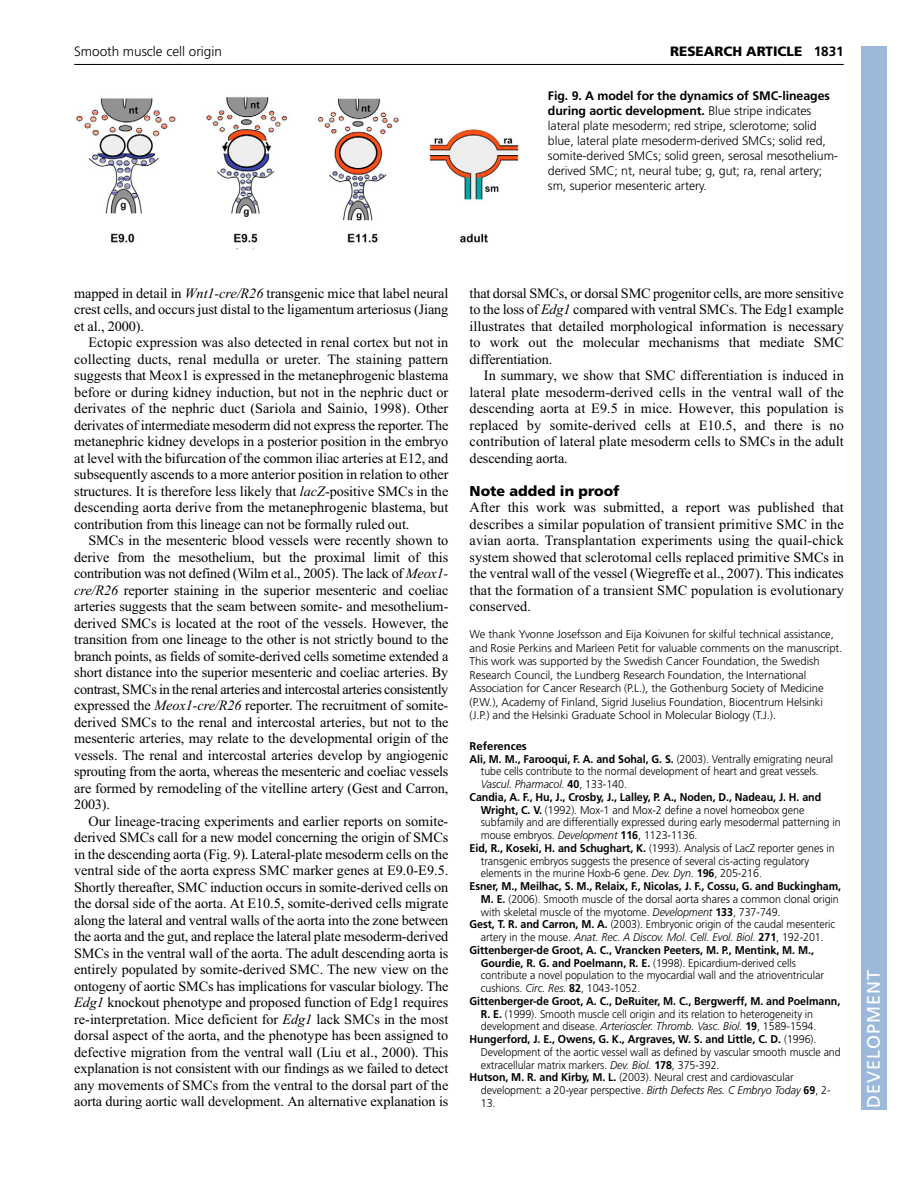
<style>
.page{position:relative;width:918px;height:1188px;background:#fff}
.page>*{position:absolute;margin:0;border:0;box-sizing:border-box;transform-origin:0 0}
.t1{font:18px "Frutiger LT Std";letter-spacing:.055em;color:#fff}
.t2{font:14.25px/16.5px "Times New Roman";letter-spacing:-.005em;color:#000;text-align:justify}
.t3{font:900 14.25px "Frutiger LT Std";color:#000}
.t4{font:300 13.5px "Frutiger LT Std";color:#000}
.t5{font:900 13.5px "Frutiger LT Std";color:#000}
.t6{font:300 12.3px/15px "Frutiger LT Std";letter-spacing:-.005em;color:#000}
.t7{font:300 11.25px "Frutiger LT Std";letter-spacing:-.005em;color:#000;scale:.95 1}
.t8{font:300 11.25px/13.5px "Frutiger LT Std";letter-spacing:-.005em;color:#000}
.t9{font:700 11.25px "Frutiger LT Std";letter-spacing:-.005em;color:#000;scale:.95 1}
.t10{font:italic 300 11.25px "Frutiger LT Std";letter-spacing:-.005em;color:#000;scale:.95 1}
.t11{font:700 11.25px "Frutiger LT Std";letter-spacing:-.005em;color:#000}
.s1{font-weight:700}
.s2{font-style:italic}
.s3{font-weight:300}
.s4{font-weight:700;font-style:normal}
.s5{font-style:normal}
</style>
<div class="page">
<hr style="left:74px;top:64px;width:770px;height:1px;background:#000">
<img style="left:76px;top:97px;width:444px;height:153px">
<div style="left:861px;top:46px;width:25px;height:1064px;background:#9cb9db"></div>
<p class="t4" style="left:74px;top:46px;width:149px">Smooth muscle cell origin</p>
<p class="t5" style="left:670px;top:46px;width:175px">RESEARCH ARTICLE <span class="s1">1831</span></p>
<p class="t6" style="left:548px;top:89px;width:292px"><span class="s1">Fig. 9. A model for the dynamics of SMC-lineages during aortic development.</span> Blue stripe indicates lateral plate mesoderm; red stripe, sclerotome; solid blue, lateral plate mesoderm-derived SMCs; solid red, somite-derived SMCs; solid green, serosal mesothelium&shy;derived SMC; nt, neural tube; g, gut; ra, renal artery; sm, superior mesenteric artery.</p>
<p class="t2" style="left:74px;top:286px;width:376px">mapped in detail in <span class="s2">Wnt1-cre/R26</span> transgenic mice that label neural crest cells, and occurs just distal to the ligamentum arteriosus (Jiang et al., 2000).</p>
<p class="t2" style="left:74px;top:336px;width:376px;text-indent:14px">Ectopic expression was also detected in renal cortex but not in collecting ducts, renal medulla or ureter. The staining pattern suggests that Meox1 is expressed in the metanephrogenic blastema before or during kidney induction, but not in the nephric duct or derivates of the nephric duct (Sariola and Sainio, 1998). Other derivates of intermediate mesoderm did not express the reporter. The metanephric kidney develops in a posterior position in the embryo at level with the bifurcation of the common iliac arteries at E12, and subsequently ascends to a more anterior position in relation to other structures. It is therefore less likely that <span class="s2">lacZ</span>-positive SMCs in the descending aorta derive from the metanephrogenic blastema, but contribution from this lineage can not be formally ruled out.</p>
<p class="t2" style="left:74px;top:534px;width:376px;text-indent:14px">SMCs in the mesenteric blood vessels were recently shown to derive from the mesothelium, but the proximal limit of this contribution was not defined (Wilm et al., 2005). The lack of <span class="s2">Meox1- cre/R26</span> reporter staining in the superior mesenteric and coeliac arteries suggests that the seam between somite- and mesothelium&shy;derived SMCs is located at the root of the vessels. However, the transition from one lineage to the other is not strictly bound to the branch points, as fields of somite-derived cells sometime extended a short distance into the superior mesenteric and coeliac arteries. By contrast, SMCs in the renal arteries and intercostal arteries consistently expressed the <span class="s2">Meox1-cre/R26</span> reporter. The recruitment of somite&shy;derived SMCs to the renal and intercostal arteries, but not to the mesenteric arteries, may relate to the developmental origin of the vessels. The renal and intercostal arteries develop by angiogenic sprouting from the aorta, whereas the mesenteric and coeliac vessels are formed by remodeling of the vitelline artery (Gest and Carron, 2003).</p>
<p class="t2" style="left:74px;top:814px;width:376px;text-indent:14px">Our lineage-tracing experiments and earlier reports on somite&shy;derived SMCs call for a new model concerning the origin of SMCs in the descending aorta (Fig. 9). Lateral-plate mesoderm cells on the ventral side of the aorta express SMC marker genes at E9.0-E9.5.<br>Shortly thereafter, SMC induction occurs in somite-derived cells on the dorsal side of the aorta. At E10.5, somite-derived cells migrate along the lateral and ventral walls of the aorta into the zone between the aorta and the gut, and replace the lateral plate mesoderm-derived SMCs in the ventral wall of the aorta. The adult descending aorta is entirely populated by somite-derived SMC. The new view on the ontogeny of aortic SMCs has implications for vascular biology. The <span class="s2">Edg1</span> knockout phenotype and proposed function of Edg1 requires re-interpretation. Mice deficient for <span class="s2">Edg1</span> lack SMCs in the most dorsal aspect of the aorta, and the phenotype has been assigned to defective migration from the ventral wall (Liu et al., 2000). This explanation is not consistent with our findings as we failed to detect any movements of SMCs from the ventral to the dorsal part of the aorta during aortic wall development. An alternative explanation is</p>
<p class="t2" style="left:470px;top:286px;width:376px">that dorsal SMCs, or dorsal SMC progenitor cells, are more sensitive to the loss of <span class="s2">Edg1</span> compared with ventral SMCs. The Edg1 example illustrates that detailed morphological information is necessary to work out the molecular mechanisms that mediate SMC differentiation.</p>
<p class="t2" style="left:470px;top:369px;width:376px;text-indent:14px">In summary, we show that SMC differentiation is induced in lateral plate mesoderm-derived cells in the ventral wall of the descending aorta at E9.5 in mice. However, this population is replaced by somite-derived cells at E10.5, and there is no contribution of lateral plate mesoderm cells to SMCs in the adult descending aorta.</p>
<p class="t3" style="left:470px;top:485px;width:151px">Note added in proof</p>
<p class="t2" style="left:470px;top:501px;width:376px">After this work was submitted, a report was published that describes a similar population of transient primitive SMC in the avian aorta. Transplantation experiments using the quail-chick system showed that sclerotomal cells replaced primitive SMCs in the ventral wall of the vessel (Wiegreffe et al., 2007). This indicates that the formation of a transient SMC population is evolutionary conserved.</p>
<p class="t8" style="left:470px;top:628px;width:374px">We thank Yvonne Josefsson and Eija Koivunen for skilful technical assistance, and Rosie Perkins and Marleen Petit for valuable comments on the manuscript.<br>This work was supported by the Swedish Cancer Foundation, the Swedish Research Council, the Lundberg Research Foundation, the International Association for Cancer Research (P.L.), the Gothenburg Society of Medicine (P.W.), Academy of Finland, Sigrid Juselius Foundation, Biocentrum Helsinki (J.P.) and the Helsinki Graduate School in Molecular Biology (T.J.).</p>
<p class="t11" style="left:470px;top:742px;width:59px">References</p>
<p class="t9" style="left:470px;top:754px;width:384px">Ali, M. M., Farooqui, F. A. and Sohal, G. S. <span class="s3">(2003). Ventrally emigrating neural</span></p>
<p class="t7" style="left:481px;top:767px;width:357px">tube cells contribute to the normal development of heart and great vessels.</p>
<p class="t10" style="left:481px;top:778px;width:155px">Vascul. Pharmacol. <span class="s4">40</span><span class="s5">, 133-140.</span></p>
<p class="t9" style="left:470px;top:793px;width:372px">Candia, A. F., Hu, J., Crosby, J., Lalley, P. A., Noden, D., Nadeau, J. H. and</p>
<p class="t7" style="left:481px;top:805px;width:342px"><span class="s1">Wright, C. V.</span> (1992). Mox-1 and Mox-2 define a novel homeobox gene</p>
<p class="t7" style="left:481px;top:818px;width:380px">subfamily and are differentially expressed during early mesodermal patterning in</p>
<p class="t7" style="left:481px;top:831px;width:230px">mouse embryos. <span class="s2">Development</span> <span class="s1">116</span>, 1123-1136.</p>
<p class="t7" style="left:470px;top:844px;width:386px"><span class="s1">Eid, R., Koseki, H. and Schughart, K.</span> (1993). Analysis of LacZ reporter genes in</p>
<p class="t7" style="left:481px;top:856px;width:347px">transgenic embryos suggests the presence of several cis-acting regulatory</p>
<p class="t7" style="left:481px;top:869px;width:297px">elements in the murine Hoxb-6 gene. <span class="s2">Dev. Dyn.</span> <span class="s1">196</span>, 205-216.</p>
<p class="t9" style="left:470px;top:882px;width:393px">Esner, M., Meilhac, S. M., Relaix, F., Nicolas, J. F., Cossu, G. and Buckingham,</p>
<p class="t7" style="left:481px;top:895px;width:378px"><span class="s1">M. E.</span> (2006). Smooth muscle of the dorsal aorta shares a common clonal origin</p>
<p class="t7" style="left:481px;top:907px;width:317px">with skeletal muscle of the myotome. <span class="s2">Development</span> <span class="s1">133</span>, 737-749.</p>
<p class="t7" style="left:470px;top:920px;width:386px"><span class="s1">Gest, T. R. and Carron, M. A.</span> (2003). Embryonic origin of the caudal mesenteric</p>
<p class="t10" style="left:481px;top:931px;width:363px"><span class="s5">artery in the mouse.</span> Anat. Rec. A Discov. Mol. Cell. Evol. Biol. <span class="s4">271</span><span class="s5">, 192-201.</span></p>
<p class="t9" style="left:470px;top:946px;width:364px">Gittenberger-de Groot, A. C., Vrancken Peeters, M. P., Mentink, M. M.,</p>
<p class="t7" style="left:481px;top:958px;width:333px"><span class="s1">Gourdie, R. G. and Poelmann, R. E.</span> (1998). Epicardium-derived cells</p>
<p class="t7" style="left:481px;top:971px;width:363px">contribute a novel population to the myocardial wall and the atrioventricular</p>
<p class="t7" style="left:481px;top:984px;width:169px">cushions. <span class="s2">Circ. Res.</span> <span class="s1">82</span>, 1043-1052.</p>
<p class="t9" style="left:470px;top:997px;width:392px">Gittenberger-de Groot, A. C., DeRuiter, M. C., Bergwerff, M. and Poelmann,</p>
<p class="t7" style="left:481px;top:1009px;width:351px"><span class="s1">R. E.</span> (1999). Smooth muscle cell origin and its relation to heterogeneity in</p>
<p class="t7" style="left:481px;top:1022px;width:355px">development and disease. <span class="s2">Arterioscler. Thromb. Vasc. Biol.</span> <span class="s1">19</span>, 1589-1594.</p>
<p class="t9" style="left:470px;top:1035px;width:367px">Hungerford, J. E., Owens, G. K., Argraves, W. S. and Little, C. D. <span class="s3">(1996).</span></p>
<p class="t7" style="left:481px;top:1047px;width:380px">Development of the aortic vessel wall as defined by vascular smooth muscle and</p>
<p class="t7" style="left:481px;top:1060px;width:253px">extracellular matrix markers. <span class="s2">Dev. Biol.</span> <span class="s1">178</span>, 375-392.</p>
<p class="t7" style="left:470px;top:1073px;width:343px"><span class="s1">Hutson, M. R. and Kirby, M. L.</span> (2003). Neural crest and cardiovascular</p>
<p class="t7" style="left:481px;top:1086px;width:370px">development: a 20-year perspective. <span class="s2">Birth Defects Res. C Embryo Today</span> <span class="s1">69</span>, 2-</p>
<p class="t7" style="left:481px;top:1098px;width:17px">13.</p>
<p class="t1" style="left:863px;top:1108px;width:140px;rotate:-90deg">DEVELOPMENT</p>
</div>
